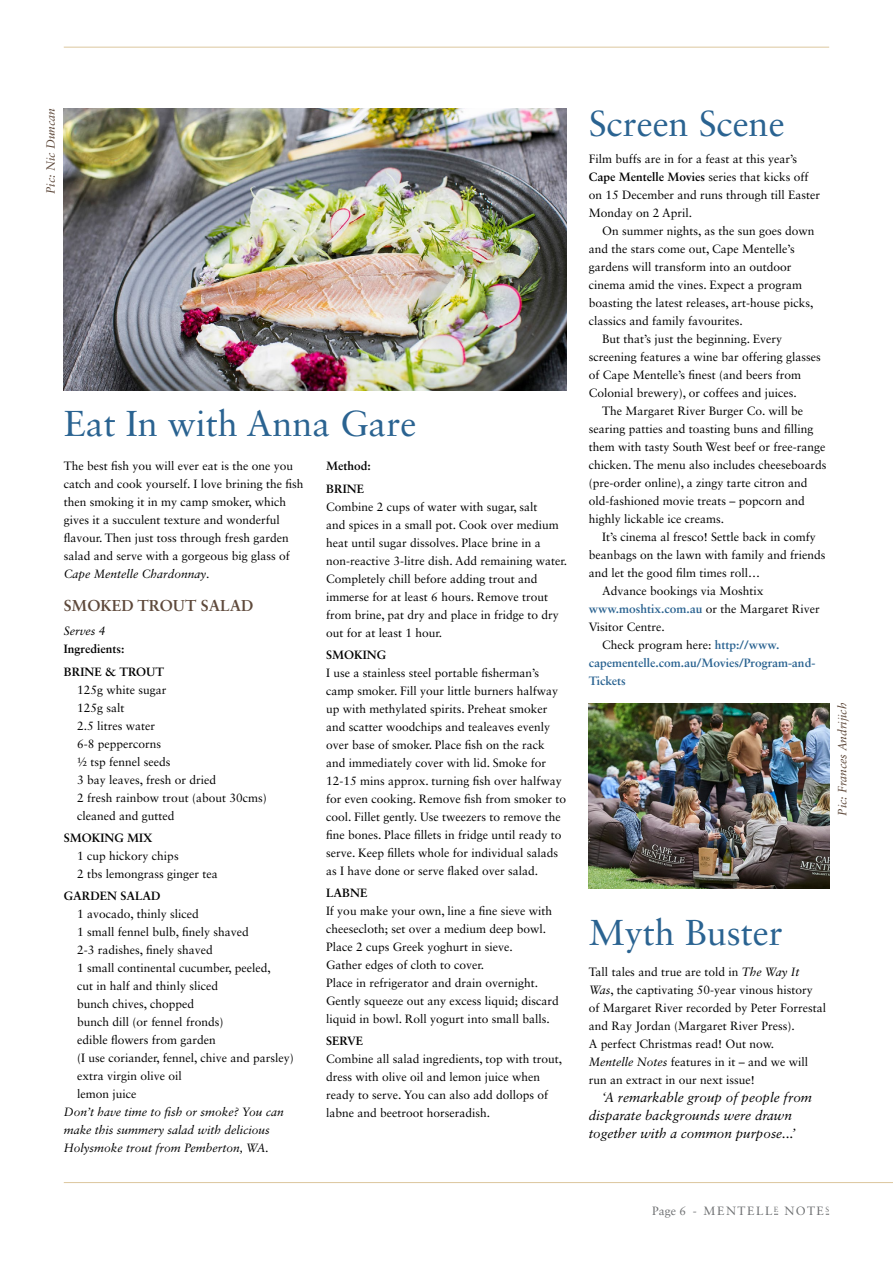
<style>
.page{position:relative;width:893px;height:1263px;background:#fff}
.page>*{position:absolute;margin:0;border:0;box-sizing:border-box;transform-origin:0 0}
.t1{font:36px "Sabon LT Std";color:#2a6391}
.t2{font:700 15.75px "Sabon LT Std";color:#5e493b}
.t3{font:italic 13.5px/18px "Sabon LT Std";color:#000}
.t4{font:12px/18px "Sabon LT Std";color:#000}
.t5{font:italic 12px/18px "Sabon LT Std";color:#000}
.t6{font:700 12px/18px "Sabon LT Std";color:#2a6391}
.t7{font:700 12px "Sabon LT Std";color:#000}
.Image_Credit{font:italic 12px "Sabon LT Std";color:#5e493b}
.t8{font:12px "Sabon LT Std";letter-spacing:.13em;color:#6e7072}
.s1{font-style:italic}
.s2{font-weight:700}
.s3{font-weight:700;color:#2a6391}
.s4{font-weight:400;color:#000}
</style>
<div class="page">
<hr style="left:64px;top:1182px;width:829px;height:1px;background:#dcc79e">
<hr style="left:64px;top:47px;width:765px;height:1px;background:#dcc79e">
<img style="left:64px;top:108px;width:503px;height:282px">
<img style="left:588px;top:703px;width:241px;height:186px">
<p class="Image_Credit" style="left:44px;top:194px;width:88px;rotate:-90deg">Pic: Nic Duncan</p>
<p class="t1" style="left:64px;top:402px;width:354px">Eat In with Anna Gare</p>
<p class="t4" style="left:64px;top:457px;width:241px">The best fish you will ever eat is the one you catch and cook yourself. I love brining the fish then smoking it in my camp smoker, which gives it a succulent texture and wonderful flavour. Then just toss through fresh garden salad and serve with a gorgeous big glass of <span class="s1">Cape Mentelle Chardonnay</span>.</p>
<p class="t2" style="left:64px;top:595px;width:191px">SMOKED TROUT SALAD</p>
<p class="t5" style="left:64px;top:622px;width:43px">Serves 4</p>
<p class="t7" style="left:64px;top:642px;width:62px">Ingredients:</p>
<p class="t7" style="left:64px;top:664px;width:102px">BRINE &amp; TROUT</p>
<p class="t4" style="left:77px;top:680px;width:91px">125g white sugar</p>
<p class="t4" style="left:77px;top:698px;width:49px">125g salt</p>
<p class="t4" style="left:77px;top:716px;width:80px">2.5 litres water</p>
<p class="t4" style="left:77px;top:734px;width:86px">6-8 peppercorns</p>
<p class="t4" style="left:77px;top:752px;width:95px">½ tsp fennel seeds</p>
<p class="t4" style="left:77px;top:770px;width:140px">3 bay leaves, fresh or dried</p>
<p class="t4" style="left:77px;top:788px;width:191px">2 fresh rainbow trout (about 30cms) cleaned and gutted</p>
<p class="t7" style="left:64px;top:830px;width:90px">SMOKING MIX</p>
<p class="t4" style="left:77px;top:847px;width:103px">1 cup hickory chips</p>
<p class="t4" style="left:77px;top:865px;width:142px">2 tbs lemongrass ginger tea</p>
<p class="t7" style="left:64px;top:888px;width:98px">GARDEN SALAD</p>
<p class="t4" style="left:77px;top:905px;width:123px">1 avocado, thinly sliced</p>
<p class="t4" style="left:77px;top:923px;width:173px">1 small fennel bulb, finely shaved</p>
<p class="t4" style="left:77px;top:941px;width:137px">2-3 radishes, finely shaved</p>
<p class="t4" style="left:77px;top:959px;width:195px">1 small continental cucumber, peeled, cut in half and thinly sliced</p>
<p class="t4" style="left:77px;top:995px;width:118px">bunch chives, chopped</p>
<p class="t4" style="left:77px;top:1013px;width:148px">bunch dill (or fennel fronds)</p>
<p class="t4" style="left:77px;top:1031px;width:218px">edible flowers from garden<br>(I use coriander, fennel, chive and parsley)</p>
<p class="t4" style="left:77px;top:1067px;width:106px">extra virgin olive oil</p>
<p class="t4" style="left:77px;top:1085px;width:61px">lemon juice</p>
<p class="t5" style="left:64px;top:1103px;width:221px">Don’t have time to fish or smoke? You can make this summery salad with delicious<br>Holysmoke trout from Pemberton, WA.</p>
<p class="t7" style="left:326px;top:459px;width:46px">Method:</p>
<p class="t7" style="left:326px;top:481px;width:39px">BRINE</p>
<p class="t4" style="left:326px;top:497px;width:243px">Combine 2 cups of water with sugar, salt<br>and spices in a small pot. Cook over medium heat until sugar dissolves. Place brine in a non-reactive 3-litre dish. Add remaining water.<br>Completely chill before adding trout and immerse for at least 6 hours. Remove trout from brine, pat dry and place in fridge to dry out for at least 1 hour.</p>
<p class="t7" style="left:326px;top:647px;width:62px">SMOKING</p>
<p class="t4" style="left:326px;top:664px;width:242px">I use a stainless steel portable fisherman’s camp smoker. Fill your little burners halfway up with methylated spirits. Preheat smoker and scatter woodchips and tealeaves evenly over base of smoker. Place fish on the rack and immediately cover with lid. Smoke for 12-15 mins approx. turning fish over halfway for even cooking. Remove fish from smoker to cool. Fillet gently. Use tweezers to remove the fine bones. Place fillets in fridge until ready to serve. Keep fillets whole for individual salads as I have done or serve flaked over salad.</p>
<p class="t7" style="left:326px;top:885px;width:43px">LABNE</p>
<p class="t4" style="left:326px;top:902px;width:228px">If you make your own, line a fine sieve with cheesecloth; set over a medium deep bowl.<br>Place 2 cups Greek yoghurt in sieve.<br>Gather edges of cloth to cover.</p>
<p class="t4" style="left:326px;top:974px;width:214px">Place in refrigerator and drain overnight.</p>
<p class="t4" style="left:326px;top:992px;width:234px">Gently squeeze out any excess liquid; discard liquid in bowl. Roll yogurt into small balls.</p>
<p class="t7" style="left:326px;top:1034px;width:39px">SERVE</p>
<p class="t4" style="left:326px;top:1050px;width:238px">Combine all salad ingredients, top with trout, dress with olive oil and lemon juice when ready to serve. You can also add dollops of labne and beetroot horseradish.</p>
<p class="t1" style="left:589px;top:102px;width:197px">Screen Scene</p>
<p class="t4" style="left:589px;top:150px;width:233px">Film buffs are in for a feast at this year’s <span class="s2">Cape Mentelle Movies</span> series that kicks off on 15 December and runs through till Easter Monday on 2 April.</p>
<p class="t4" style="left:589px;top:222px;width:227px;text-indent:14px">On summer nights, as the sun goes down and the stars come out, Cape Mentelle’s gardens will transform into an outdoor cinema amid the vines. Expect a program boasting the latest releases, art-house picks, classics and family favourites.</p>
<p class="t4" style="left:589px;top:330px;width:234px;text-indent:14px">But that’s just the beginning. Every screening features a wine bar offering glasses of Cape Mentelle’s finest (and beers from Colonial brewery), or coffees and juices.</p>
<p class="t4" style="left:589px;top:402px;width:239px;text-indent:14px">The Margaret River Burger Co. will be searing patties and toasting buns and filling them with tasty South West beef or free-range chicken. The menu also includes cheeseboards (pre-order online), a zingy tarte citron and old-fashioned movie treats – popcorn and highly lickable ice creams.</p>
<p class="t4" style="left:589px;top:528px;width:238px;text-indent:14px">It’s cinema al fresco! Settle back in comfy beanbags on the lawn with family and friends and let the good film times roll…</p>
<p class="t4" style="left:589px;top:582px;width:233px;text-indent:14px">Advance bookings via Moshtix <span class="s3">www.moshtix.com.au</span> or the Margaret River<br>Visitor Centre.</p>
<p class="t6" style="left:589px;top:636px;width:228px;text-indent:14px"><span class="s4">Check program here:</span> http://www. capementelle.com.au/Movies/Program-and-<br>Tickets</p>
<p class="Image_Credit" style="left:835px;top:815px;width:114px;rotate:-90deg">Pic: Frances Andrijich</p>
<p class="t1" style="left:589px;top:911px;width:196px">Myth Buster</p>
<p class="t4" style="left:589px;top:963px;width:239px">Tall tales and true are told in <span class="s1">The Way It Was</span>, the captivating 50-year vinous history of Margaret River recorded by Peter Forrestal and Ray Jordan (Margaret River Press).<br>A perfect Christmas read! Out now.<br><span class="s1">Mentelle Notes</span> features in it – and we will run an extract in our next issue!</p>
<p class="t3" style="left:589px;top:1088px;width:225px;text-indent:14px">‘A remarkable group of people from disparate backgrounds were drawn together with a common purpose...’</p>
<p class="t8" style="left:652px;top:1203px;width:178px">Page 6 - MENTELL<sup>E</sup> NOTE<sup>S</sup></p>
</div>
